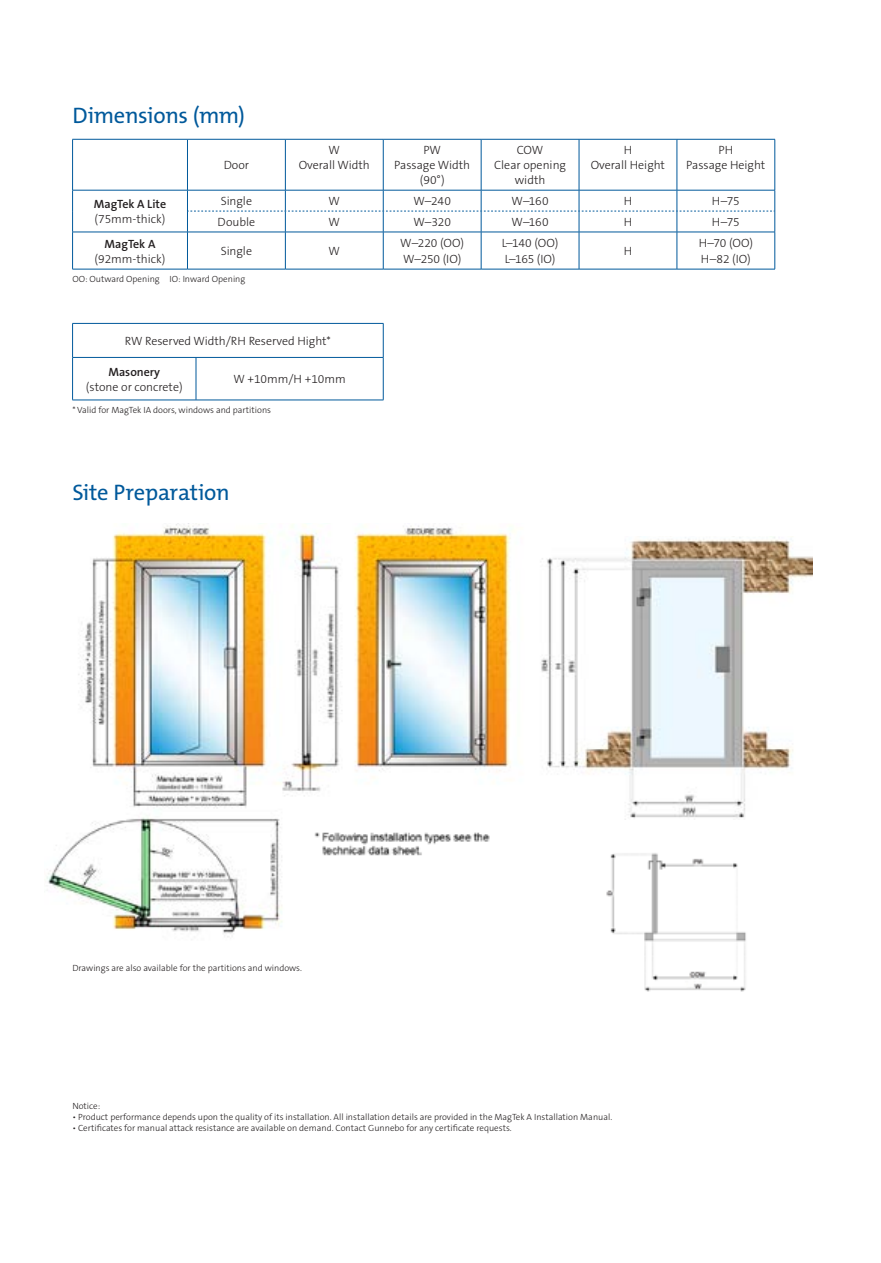
<style>
.page{position:relative;width:881px;height:1263px;background:#fff}
.page>*{position:absolute;margin:0;border:0;box-sizing:border-box;transform-origin:0 0}
.Heading_1_page_2{font:22.5px "The Mix B5 Plain";letter-spacing:-.015em;color:#00599b}
.Bullets{font:300 12px/15px "The Sans B3";color:#231f20;text-align:center}
.t1{font:300 9px "The Sans B3";color:#231f20}
.s1{font-family:"The Sans B6";font-weight:600}
</style>
<div class="page">
<img style="left:47px;top:523px;width:468px;height:414px">
<img style="left:308px;top:814px;width:186px;height:45px">
<div style="left:347px;top:904px;width:190px;height:40px;background:#fff"></div>
<img style="left:541px;top:536px;width:270px;height:282px">
<img style="left:606px;top:853px;width:140px;height:139px">
<hr style="left:72px;top:139px;width:1px;height:51px;background:#00599b">
<svg style="left:72px;top:191px;width:1px;height:41px"></svg>
<hr style="left:72px;top:232px;width:1px;height:37px;background:#00599b">
<hr style="left:72px;top:139px;width:115px;height:1px;background:#00599b">
<hr style="left:72px;top:190px;width:115px;height:1px;background:#00599b">
<hr style="left:187px;top:139px;width:1px;height:51px;background:#00599b">
<hr style="left:285px;top:139px;width:1px;height:51px;background:#00599b">
<hr style="left:383px;top:139px;width:1px;height:51px;background:#00599b">
<hr style="left:480px;top:139px;width:1px;height:51px;background:#00599b">
<hr style="left:187px;top:232px;width:1px;height:37px;background:#00599b">
<hr style="left:285px;top:232px;width:1px;height:37px;background:#00599b">
<hr style="left:383px;top:232px;width:1px;height:37px;background:#00599b">
<hr style="left:480px;top:232px;width:1px;height:37px;background:#00599b">
<hr style="left:187px;top:139px;width:98px;height:1px;background:#00599b">
<hr style="left:285px;top:139px;width:98px;height:1px;background:#00599b">
<hr style="left:383px;top:139px;width:98px;height:1px;background:#00599b">
<hr style="left:481px;top:139px;width:97px;height:1px;background:#00599b">
<hr style="left:578px;top:139px;width:98px;height:1px;background:#00599b">
<hr style="left:187px;top:232px;width:98px;height:1px;background:#00599b">
<hr style="left:285px;top:232px;width:98px;height:1px;background:#00599b">
<hr style="left:578px;top:232px;width:98px;height:1px;background:#00599b">
<hr style="left:578px;top:139px;width:1px;height:51px;background:#00599b">
<hr style="left:578px;top:232px;width:1px;height:37px;background:#00599b">
<hr style="left:676px;top:139px;width:1px;height:51px;background:#00599b">
<hr style="left:676px;top:232px;width:1px;height:37px;background:#00599b">
<hr style="left:676px;top:139px;width:98px;height:1px;background:#00599b">
<hr style="left:774px;top:139px;width:1px;height:51px;background:#00599b">
<hr style="left:774px;top:232px;width:1px;height:37px;background:#00599b">
<hr style="left:72px;top:232px;width:115px;height:1px;background:#00599b">
<hr style="left:72px;top:269px;width:115px;height:1px;background:#00599b">
<hr style="left:383px;top:232px;width:98px;height:1px;background:#00599b">
<hr style="left:481px;top:232px;width:97px;height:1px;background:#00599b">
<hr style="left:676px;top:232px;width:98px;height:1px;background:#00599b">
<svg style="left:187px;top:190px;width:588px;height:42px"></svg>
<hr style="left:187px;top:269px;width:98px;height:1px;background:#00599b">
<hr style="left:285px;top:269px;width:98px;height:1px;background:#00599b">
<hr style="left:383px;top:269px;width:98px;height:1px;background:#00599b">
<hr style="left:481px;top:269px;width:97px;height:1px;background:#00599b">
<hr style="left:578px;top:269px;width:98px;height:1px;background:#00599b">
<hr style="left:676px;top:269px;width:98px;height:1px;background:#00599b">
<hr style="left:72px;top:324px;width:1px;height:33px;background:#00599b">
<hr style="left:72px;top:358px;width:1px;height:42px;background:#00599b">
<hr style="left:72px;top:323px;width:124px;height:1px;background:#00599b">
<hr style="left:196px;top:323px;width:187px;height:1px;background:#00599b">
<hr style="left:72px;top:357px;width:124px;height:1px;background:#00599b">
<hr style="left:383px;top:324px;width:1px;height:33px;background:#00599b">
<hr style="left:196px;top:358px;width:1px;height:42px;background:#00599b">
<hr style="left:383px;top:358px;width:1px;height:42px;background:#00599b">
<hr style="left:196px;top:357px;width:187px;height:1px;background:#00599b">
<hr style="left:72px;top:400px;width:124px;height:1px;background:#00599b">
<hr style="left:196px;top:400px;width:187px;height:1px;background:#00599b">
<p class="Heading_1_page_2" style="left:72px;top:104px;width:174px">Dimensions (mm)</p>
<p class="Bullets" style="left:223px;top:158px;width:27px">Door</p>
<p class="Bullets" style="left:299px;top:143px;width:73px">W<br>Overall Width</p>
<p class="Bullets" style="left:394px;top:143px;width:77px">PW<br>Passage Width (90°)</p>
<p class="Bullets" style="left:494px;top:143px;width:73px">COW<br>Clear opening width</p>
<p class="Bullets" style="left:590px;top:143px;width:76px">H<br>Overall Height</p>
<p class="Bullets" style="left:686px;top:143px;width:80px">PH<br>Passage Height</p>
<p class="Bullets" style="left:94px;top:197px;width:74px;text-align:left"><span class="s1">MagTek A Lite </span>(75mm-thick)</p>
<p class="Bullets" style="left:221px;top:194px;width:33px">Single</p>
<p class="Bullets" style="left:328px;top:194px;width:13px">W</p>
<p class="Bullets" style="left:413px;top:194px;width:39px">W–240</p>
<p class="Bullets" style="left:511px;top:194px;width:39px">W–160</p>
<p class="Bullets" style="left:623px;top:194px;width:10px">H</p>
<p class="Bullets" style="left:711px;top:194px;width:29px">H–75</p>
<p class="Bullets" style="left:217px;top:215px;width:39px">Double</p>
<p class="Bullets" style="left:328px;top:215px;width:13px">W</p>
<p class="Bullets" style="left:413px;top:215px;width:39px">W–320</p>
<p class="Bullets" style="left:511px;top:215px;width:39px">W–160</p>
<p class="Bullets" style="left:623px;top:215px;width:10px">H</p>
<p class="Bullets" style="left:711px;top:215px;width:29px">H–75</p>
<p class="Bullets" style="left:94px;top:236px;width:73px"><span class="s1">MagTek A </span>(92mm-thick)</p>
<p class="Bullets" style="left:221px;top:244px;width:33px">Single</p>
<p class="Bullets" style="left:328px;top:244px;width:13px">W</p>
<p class="t1" style="left:72px;top:274px;width:174px">OO: Outward Opening IO: Inward Opening</p>
<p class="Bullets" style="left:125px;top:334px;width:207px">RW Reserved Width/RH Reserved Hight*</p>
<p class="Bullets" style="left:86px;top:365px;width:98px"><span class="s1">Masonery<br></span>(stone or concrete)</p>
<p class="Bullets" style="left:233px;top:372px;width:114px">W +10mm/H +10mm</p>
<p class="t1" style="left:72px;top:405px;width:200px">* Valid for MagTek IA doors, windows and partitions</p>
<p class="Heading_1_page_2" style="left:72px;top:481px;width:159px">Site Preparation</p>
<p class="Bullets" style="left:400px;top:236px;width:65px">W–220 (OO)</p>
<p class="Bullets" style="left:403px;top:252px;width:60px">W–250 (IO)</p>
<p class="Bullets" style="left:501px;top:236px;width:58px">L–140 (OO)</p>
<p class="Bullets" style="left:504px;top:252px;width:52px">L–165 (IO)</p>
<p class="Bullets" style="left:623px;top:244px;width:10px">H</p>
<p class="Bullets" style="left:698px;top:236px;width:56px">H–70 (OO)</p>
<p class="Bullets" style="left:700px;top:252px;width:51px">H–82 (IO)</p>
<p class="t1" style="left:72px;top:963px;width:231px">Drawings are also available for the partitions and windows.</p>
<p class="t1" style="left:72px;top:1102px;width:29px">Notice:</p>
<p class="t1" style="left:72px;top:1112px;width:541px">• Product performance depends upon the quality of its installation. All installation details are provided in the MagTek A Installation Manual.</p>
<p class="t1" style="left:72px;top:1123px;width:440px">• Certificates for manual attack resistance are available on demand. Contact Gunnebo for any certificate requests.</p>
</div>
